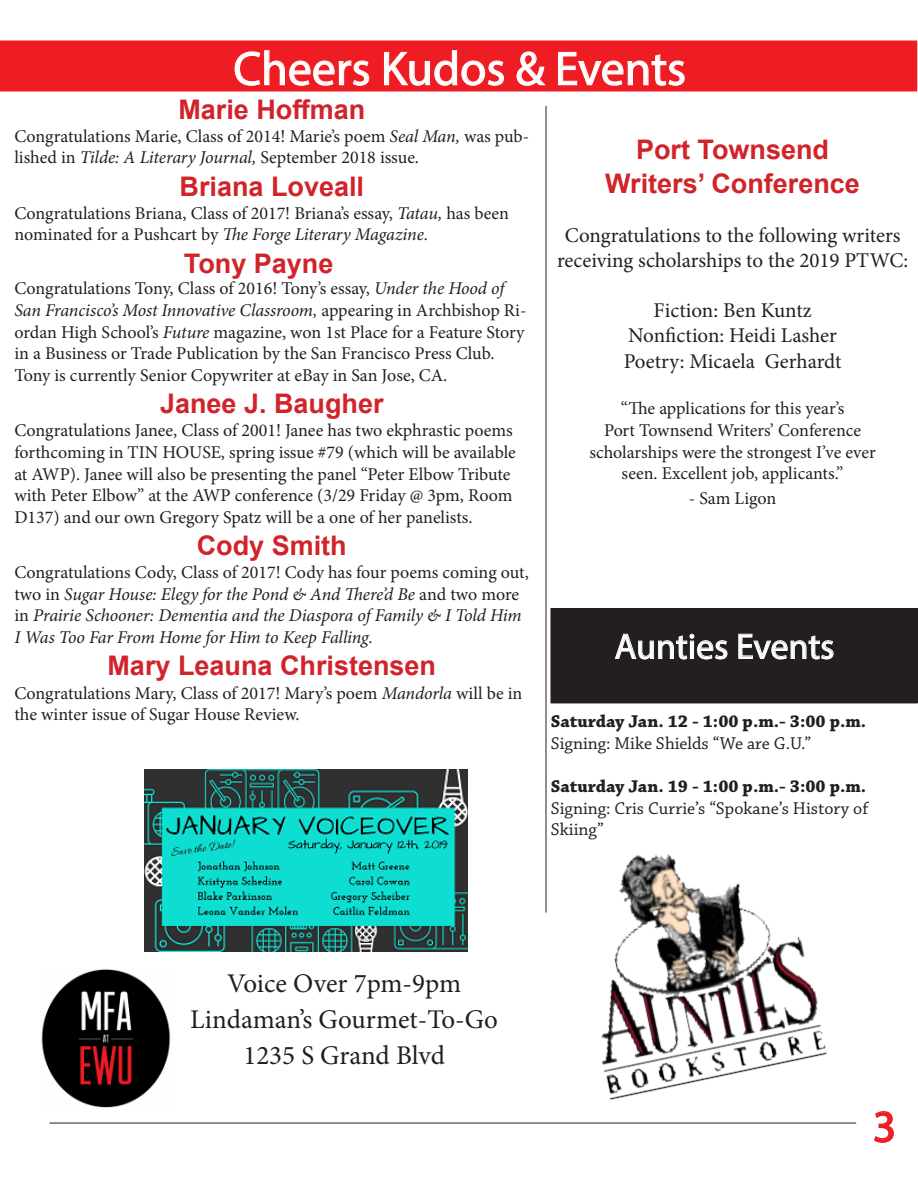
<style>
.page{position:relative;width:918px;height:1188px;background:#fff}
.page>*{position:absolute;margin:0;border:0;box-sizing:border-box;transform-origin:0 0}
.t1{font:48px "Myriad Pro";color:#fff}
.t2{font:45px "Myriad Pro";color:#ee1d23}
.t3{font:36px "Myriad Pro";color:#fff}
.t4{font:700 27px "Arial";color:#d1232a}
.t5{font:27px "Minion Pro";color:#231f20}
.t6{font:21px/25.2px "Minion Pro";color:#231f20;text-align:center}
.t7{font:18px/21.6px "Minion Pro";letter-spacing:-.005em;color:#231f20}
.t8{font:italic 18px/21.6px "Minion Pro";letter-spacing:-.01em;color:#231f20}
.t9{font:18px/21.6px "Chaparral Pro";color:#231f20}
.t10{font:700 18px "Chaparral Pro";color:#231f20}
.s1{font-style:italic}
.s2{font-style:normal}
</style>
<div class="page">
<div style="left:551px;top:609px;width:366px;height:94px;background:#231f20"></div>
<div style="left:551px;top:608px;width:366px;height:95px;border:1px solid #231f20"></div>
<hr style="left:50px;top:1123px;width:806px;height:1px;background:#231f20">
<svg style="left:874px;top:1111px;width:20px;height:32px"></svg>
<div style="left:0;top:40px;width:917px;height:52px;background:#ee1d23"></div>
<svg style="left:234px;top:50px;width:135px;height:36px"></svg>
<svg style="left:384px;top:50px;width:120px;height:36px"></svg>
<svg style="left:516px;top:51px;width:29px;height:35px"></svg>
<svg style="left:558px;top:52px;width:127px;height:34px"></svg>
<hr style="left:546px;top:106px;width:1px;height:807px;background:#231f20">
<svg style="left:615px;top:633px;width:113px;height:27px"></svg>
<svg style="left:738px;top:633px;width:96px;height:27px"></svg>
<img style="left:601px;top:854px;width:226px;height:246px">
<img style="left:41px;top:969px;width:130px;height:139px">
<img style="left:144px;top:769px;width:324px;height:182px">
<p class="t1" style="left:233px;top:39px;width:454px">Cheers Kudos &amp; Events</p>
<p class="t4" style="left:178px;top:90px;width:188px">Marie Hoffman</p>
<p class="t7" style="left:14px;top:125px;width:516px">Congratulations Marie, Class of 2014! Marie’s poem <span class="s1">Seal Man,</span> was pub&shy;lished in <span class="s1">Tilde: A Literary Journal,</span> September 2018 issue.</p>
<p class="t4" style="left:180px;top:167px;width:186px">Briana Loveall</p>
<p class="t7" style="left:14px;top:202px;width:496px">Congratulations Briana, Class of 2017! Briana’s essay, <span class="s1">Tatau,</span> has been nominated for a Pushcart by <span class="s1">The Forge Literary Magazine</span>.</p>
<p class="t4" style="left:184px;top:244px;width:151px">Tony Payne</p>
<p class="t7" style="left:14px;top:278px;width:514px">Congratulations Tony, Class of 2016! Tony’s essay, <span class="s1">Under the Hood of San Francisco’s Most Innovative Classroom,</span> appearing in Archbishop Ri&shy;ordan High School’s <span class="s1">Future</span> magazine, won 1st Place for a Feature Story in a Business or Trade Publication by the San Francisco Press Club.<br>Tony is currently Senior Copywriter at eBay in San Jose, CA.</p>
<p class="t4" style="left:160px;top:385px;width:225px">Janee J. Baugher</p>
<p class="t7" style="left:14px;top:420px;width:503px">Congratulations Janee, Class of 2001! Janee has two ekphrastic poems forthcoming in TIN HOUSE, spring issue #79 (which will be available at AWP). Janee will also be presenting the panel “Peter Elbow Tribute with Peter Elbow” at the AWP conference (3/29 Friday @ 3pm, Room D137) and our own Gregory Spatz will be a one of her panelists.</p>
<p class="t4" style="left:197px;top:527px;width:152px">Cody Smith</p>
<p class="t8" style="left:14px;top:562px;width:516px"><span class="s2">Congratulations Cody, Class of 2017! Cody has four poems coming out, two in</span> Sugar House: Elegy for the Pond &amp; And There’d Be <span class="s2">and two more in</span> Prairie Schooner: Dementia and the Diaspora of Family &amp; I Told Him I Was Too Far From Home for Him to Keep Falling.</p>
<p class="t4" style="left:107px;top:647px;width:330px">Mary Leauna Christensen</p>
<p class="t7" style="left:14px;top:682px;width:510px">Congratulations Mary, Class of 2017! Mary’s poem <span class="s1">Mandorla</span> will be in the winter issue of Sugar House Review.</p>
<p class="t4" style="left:636px;top:131px;width:195px">Port Townsend</p>
<p class="t4" style="left:605px;top:165px;width:256px">Writers’ Conference</p>
<p class="t6" style="left:557px;top:222px;width:353px">Congratulations to the following writers receiving scholarships to the 2019 PTWC:</p>
<p class="t6" style="left:654px;top:298px;width:159px">Fiction: Ben Kuntz</p>
<p class="t6" style="left:628px;top:323px;width:210px">Nonfiction: Heidi Lasher</p>
<p class="t6" style="left:624px;top:348px;width:219px">Poetry: Micaela Gerhardt</p>
<p class="t7" style="left:621px;top:398px;width:225px">“The applications for this year’s</p>
<p class="t7" style="left:604px;top:420px;width:258px">Port Townsend Writers’ Conference</p>
<p class="t7" style="left:589px;top:441px;width:288px">scholarships were the strongest I’ve ever</p>
<p class="t7" style="left:622px;top:463px;width:223px">seen. Excellent job, applicants.”</p>
<p class="t7" style="left:689px;top:488px;width:89px">- Sam Ligon</p>
<p class="t3" style="left:615px;top:624px;width:221px">Aunties Events</p>
<p class="t10" style="left:551px;top:711px;width:317px">Saturday Jan. 12 - 1:00 p.m.- 3:00 p.m.</p>
<p class="t9" style="left:551px;top:733px;width:262px">Signing: Mike Shields “We are G.U.”</p>
<p class="t10" style="left:551px;top:776px;width:317px">Saturday Jan. 19 - 1:00 p.m.- 3:00 p.m.</p>
<p class="t9" style="left:551px;top:798px;width:319px">Signing: Cris Currie’s “Spokane’s History of<br>Skiing”</p>
<p class="t5" style="left:227px;top:966px;width:236px">Voice Over 7pm-9pm</p>
<p class="t5" style="left:190px;top:1002px;width:309px">Lindaman’s Gourmet-To-Go</p>
<p class="t5" style="left:243px;top:1038px;width:203px">1235 S Grand Blvd</p>
<p class="t2" style="left:873px;top:1099px;width:25px">3</p>
</div>
